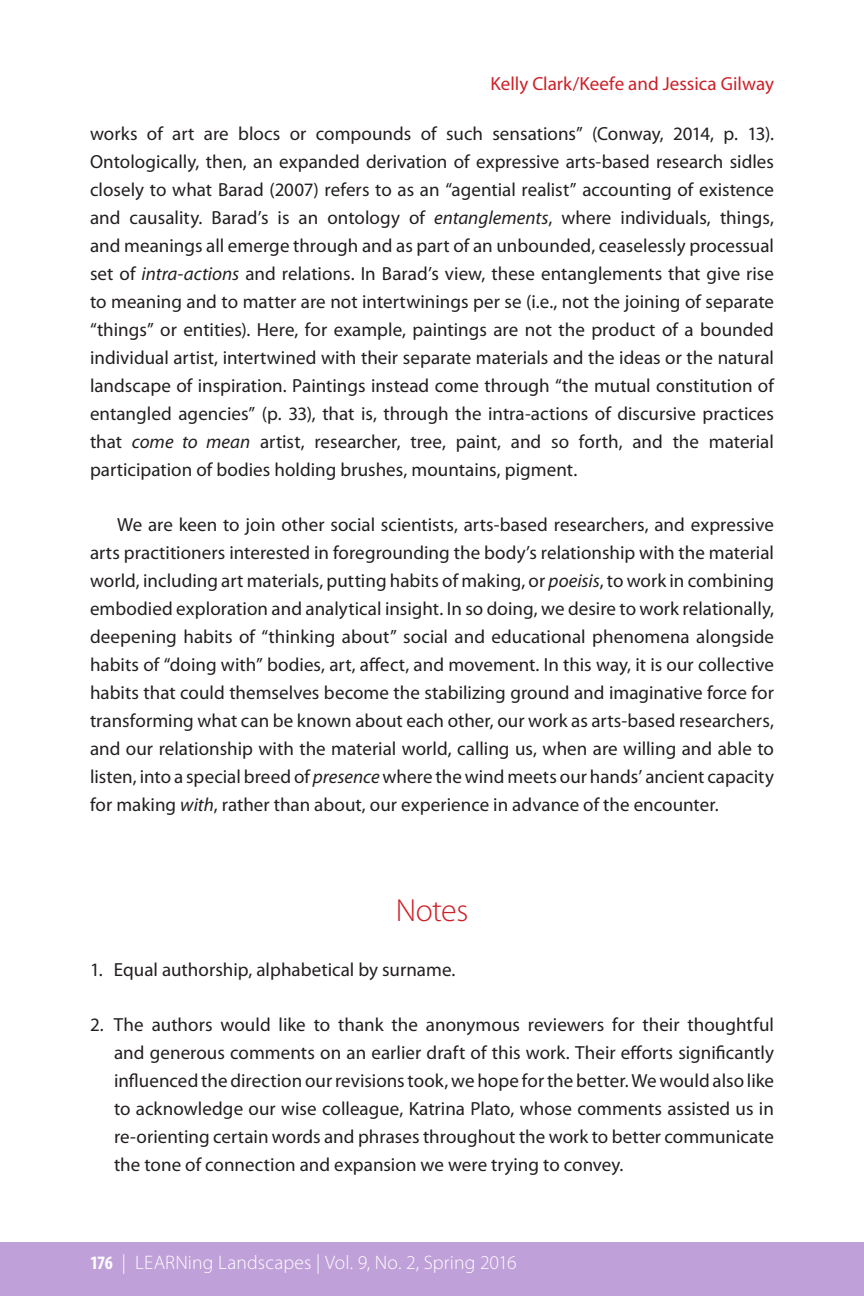
<style>
.page{position:relative;width:864px;height:1296px;background:#fff}
.page>*{position:absolute;margin:0;border:0;box-sizing:border-box;transform-origin:0 0}
.sous-titre_centré{font:300 32px "Myriad Pro";letter-spacing:-.015em;color:#cd2027}
.t1{font:300 19.6px "Myriad Pro";letter-spacing:.01em;color:#fff}
.texte_AVEC_indent_ga{font:19px/28px "Myriad Pro";letter-spacing:.005em;color:#231f20;text-align:justify}
.bullet-2_avec_chiffr{font:19px/28px "Myriad Pro";color:#231f20;text-align:justify}
.nom-header_en_couleu{font:19px "Myriad Pro";color:#cd2027}
.s1{font-style:italic}
.s2{font-weight:700;font-stretch:condensed;font-size:19px}
</style>
<div class="page">
<div style="left:0;top:1242px;width:864px;height:54px;background:#c0a0d8"></div>
<p class="nom-header_en_couleu" style="left:491px;top:73px;width:285px">Kelly Clark/Keefe and Jessica Gilway</p>
<p class="texte_AVEC_indent_ga" style="left:90px;top:120px;width:686px">works of art are blocs or compounds of such sensations” (Conway, 2014, p. 13).<br>Ontologically, then, an expanded derivation of expressive arts-based research sidles closely to what Barad (2007) refers to as an “agential realist” accounting of existence and causality. Barad’s is an ontology of <span class="s1">entanglements</span>, where individuals, things, and meanings all emerge through and as part of an unbounded, ceaselessly processual set of <span class="s1">intra-actions</span> and relations. In Barad’s view, these entanglements that give rise to meaning and to matter are not intertwinings per se (i.e., not the joining of separate “things” or entities). Here, for example, paintings are not the product of a bounded individual artist, intertwined with their separate materials and the ideas or the natural landscape of inspiration. Paintings instead come through “the mutual constitution of entangled agencies” (p. 33), that is, through the intra-actions of discursive practices that <span class="s1">come to mean</span> artist, researcher, tree, paint, and so forth, and the material participation of bodies holding brushes, mountains, pigment.</p>
<p class="texte_AVEC_indent_ga" style="left:90px;top:511px;width:686px;text-indent:27px">We are keen to join other social scientists, arts-based researchers, and expressive arts practitioners interested in foregrounding the body’s relationship with the material world, including art materials, putting habits of making, or <span class="s1">poeisis</span>, to work in combining embodied exploration and analytical insight. In so doing, we desire to work relationally, deepening habits of “thinking about” social and educational phenomena alongside habits of “doing with” bodies, art, affect, and movement. In this way, it is our collective habits that could themselves become the stabilizing ground and imaginative force for transforming what can be known about each other, our work as arts-based researchers, and our relationship with the material world, calling us, when are willing and able to listen, into a special breed of <span class="s1">presence</span> where the wind meets our hands’ ancient capacity for making <span class="s1">with</span>, rather than about, our experience in advance of the encounter.</p>
<p class="sous-titre_centré" style="left:396px;top:893px;width:74px">Notes</p>
<p class="bullet-2_avec_chiffr" style="left:90px;top:956px;width:367px">1. Equal authorship, alphabetical by surname.</p>
<p class="bullet-2_avec_chiffr" style="left:114px;top:1011px;width:662px;text-indent:-24px">2. The authors would like to thank the anonymous reviewers for their thoughtful and generous comments on an earlier draft of this work. Their efforts significantly influenced the direction our revisions took, we hope for the better. We would also like to acknowledge our wise colleague, Katrina Plato, whose comments assisted us in re-orienting certain words and phrases throughout the work to better communicate the tone of connection and expansion we were trying to convey.</p>
<p class="t1" style="left:90px;top:1252px;width:428px"><span class="s2">176</span> | LEARNing Landscapes | Vol. 9, No. 2, Spring 2016</p>
</div>
